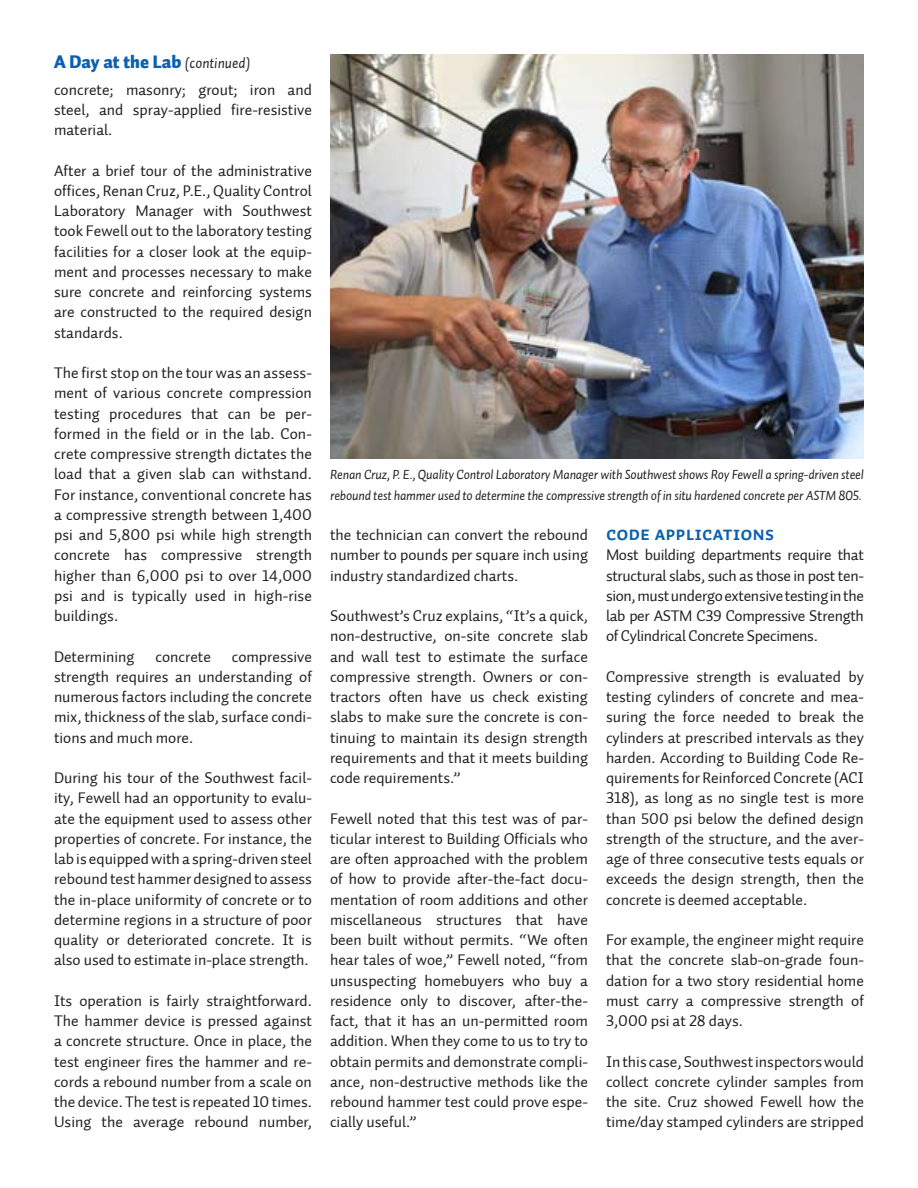
<style>
.page{position:relative;width:918px;height:1188px;background:#fff}
.page>*{position:absolute;margin:0;border:0;box-sizing:border-box;transform-origin:0 0}
.t1{font:19.5px "Auto 1 Bold Sm Cp";color:#0d60ae}
.t2{font:18px "Auto 1 Black LF";color:#0d60ae}
.t3{font:15.75px/20.2px "Auto 1 Regular LF";color:#231f20;text-align:justify}
.t4{font:13.5px/20.2px "Auto 1 Italic LF";letter-spacing:-.015em;color:#231f20}
.s1{font-family:"Auto 1 Italic LF";font-size:15px;color:#231f20}
</style>
<div class="page">
<img style="left:330px;top:54px;width:534px;height:405px">
<p class="t2" style="left:54px;top:50px;width:198px">A Day at the Lab <span class="s1">(continued)</span></p>
<p class="t3" style="left:54px;top:79px;width:259px">concrete; masonry; grout; iron and steel, and spray-applied fire-resistive material.</p>
<p class="t3" style="left:54px;top:160px;width:260px">After a brief tour of the administrative offices, Renan Cruz, P.E., Quality Control Laboratory Manager with Southwest took Fewell out to the laboratory testing facilities for a closer look at the equip&shy;ment and processes necessary to make sure concrete and reinforcing systems are constructed to the required design standards.</p>
<p class="t3" style="left:54px;top:363px;width:260px">The first stop on the tour was an assess&shy;ment of various concrete compression testing procedures that can be per&shy;formed in the field or in the lab. Con&shy;crete compressive strength dictates the load that a given slab can withstand.<br>For instance, conventional concrete has a compressive strength between 1,400 psi and 5,800 psi while high strength concrete has compressive strength higher than 6,000 psi to over 14,000 psi and is typically used in high-rise buildings.</p>
<p class="t3" style="left:54px;top:646px;width:82px">Determining</p>
<p class="t3" style="left:155px;top:646px;width:57px">concrete</p>
<p class="t3" style="left:54px;top:646px;width:260px;text-indent:178px">compressive strength requires an understanding of numerous factors including the concrete mix, thickness of the slab, surface condi&shy;tions and much more.</p>
<p class="t3" style="left:54px;top:768px;width:260px">During his tour of the Southwest facil&shy;ity, Fewell had an opportunity to evalu&shy;ate the equipment used to assess other properties of concrete. For instance, the lab is equipped with a spring-driven steel rebound test hammer designed to assess the in-place uniformity of concrete or to determine regions in a structure of poor quality or deteriorated concrete. It is also used to estimate in-place strength.</p>
<p class="t3" style="left:54px;top:991px;width:260px">Its operation is fairly straightforward.<br>The hammer device is pressed against a concrete structure. Once in place, the test engineer fires the hammer and re&shy;cords a rebound number from a scale on the device. The test is repeated 10 times.<br>Using the average rebound number,</p>
<p class="t4" style="left:330px;top:464px;width:535px">Renan Cruz, P. E., Quality Control Laboratory Manager with Southwest shows Roy Fewell a spring-driven steel rebound test hammer used to determine the compressive strength of in situ hardened concrete per ASTM 805.</p>
<p class="t3" style="left:330px;top:525px;width:260px">the technician can convert the rebound number to pounds per square inch using industry standardized charts.</p>
<p class="t3" style="left:330px;top:606px;width:260px">Southwest’s Cruz explains, “It’s a quick, non-destructive, on-site concrete slab and wall test to estimate the surface compressive strength. Owners or con&shy;tractors often have us check existing slabs to make sure the concrete is con&shy;tinuing to maintain its design strength requirements and that it meets building code requirements.”</p>
<p class="t3" style="left:330px;top:808px;width:260px">Fewell noted that this test was of par&shy;ticular interest to Building Officials who are often approached with the problem of how to provide after-the-fact docu&shy;mentation of room additions and other miscellaneous structures that have been built without permits. “We often hear tales of woe,” Fewell noted, “from unsuspecting homebuyers who buy a residence only to discover, after-the&shy;fact, that it has an un-permitted room addition. When they come to us to try to obtain permits and demonstrate compli&shy;ance, non-destructive methods like the rebound hammer test could prove espe&shy;cially useful.”</p>
<p class="t1" style="left:606px;top:522px;width:170px">Code Applications</p>
<p class="t3" style="left:606px;top:545px;width:260px">Most building departments require that structural slabs, such as those in post ten&shy;sion, must undergo extensive testing in the lab per ASTM C39 Compressive Strength of Cylindrical Concrete Specimens.</p>
<p class="t3" style="left:606px;top:667px;width:260px">Compressive strength is evaluated by testing cylinders of concrete and mea&shy;suring the force needed to break the cylinders at prescribed intervals as they harden. According to Building Code Re&shy;quirements for Reinforced Concrete (ACI 318), as long as no single test is more than 500 psi below the defined design strength of the structure, and the aver&shy;age of three consecutive tests equals or exceeds the design strength, then the concrete is deemed acceptable.</p>
<p class="t3" style="left:606px;top:930px;width:260px">For example, the engineer might require that the concrete slab-on-grade foun&shy;dation for a two story residential home must carry a compressive strength of 3,000 psi at 28 days.</p>
<p class="t3" style="left:606px;top:1051px;width:260px">In this case, Southwest inspectors would collect concrete cylinder samples from the site. Cruz showed Fewell how the time/day stamped cylinders are stripped</p>
</div>
